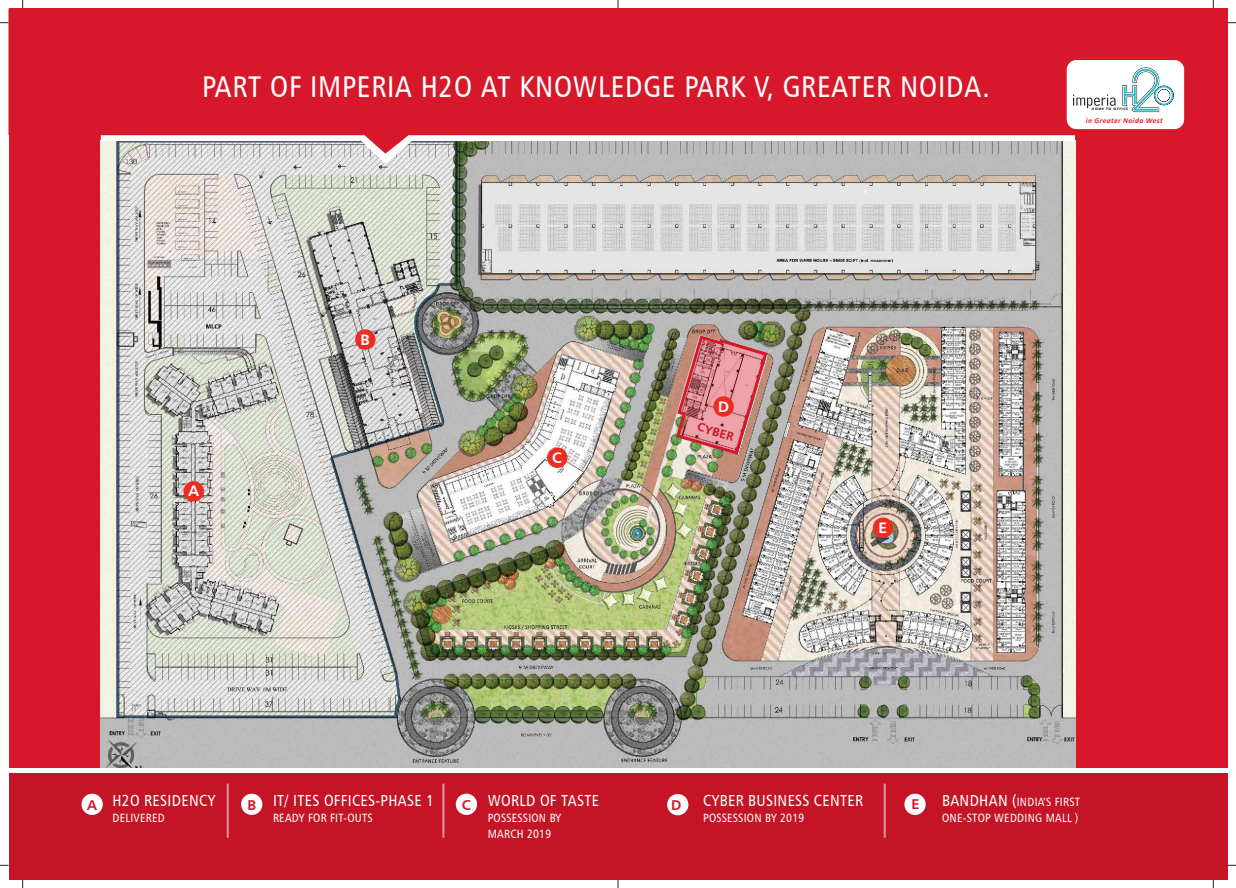
<style>
.page{position:relative;width:1236px;height:888px;background:#fff}
.page>*{position:absolute;margin:0;border:0;box-sizing:border-box;transform-origin:0 0}
.t1{font:30px "Humanist 777 BT Roman Condensed B";letter-spacing:.025em;color:#fff}
.t2{font:16px "Humanist 777 BT Roman Condensed B";letter-spacing:.02em;color:#fff}
.t3{font:15.2px "Humanist 777 BT Bold B";color:#fff}
.t4{font:14.2px "Humanist 777 BT Bold B";color:#d7182a}
.t5{font:12px/16px "Humanist 777 BT Roman Condensed B";letter-spacing:.02em;color:#fff}
.t6{font:12px "Humanist 777 BT Bold B";color:#c41425}
.t7{font:italic 700 7.5px "Calibri";letter-spacing:.05em;color:#ed1d24}
.t8{font:700 3.2px "Futura";letter-spacing:.2em;color:#231f20}
.s1{font-size:16px}
</style>
<div class="page">
<div style="left:9px;top:9px;width:1218px;height:870px;background:#d7182a"></div>
<img style="left:101px;top:164px;width:974px;height:603px">
<svg style="left:101px;top:154px;width:974px;height:10px;background:#c4c4c3"></svg>
<img style="left:674px;top:333px;width:95px;height:123px">
<svg style="left:100px;top:60px;width:1085px;height:94px"></svg>
<div style="left:9px;top:773px;width:1218px;height:106px;background:#c41425"></div>
<div style="left:713px;top:396px;width:21px;height:20px;background:#ee2c24;border-radius:50%"></div>
<div style="left:547px;top:447px;width:20px;height:21px;background:#ee2c24;border-radius:50%"></div>
<div style="left:873px;top:517px;width:20px;height:20px;background:#ee2c24;border-radius:50%"></div>
<div style="left:355px;top:329px;width:21px;height:20px;background:#ee2c24;border-radius:50%"></div>
<div style="left:184px;top:481px;width:20px;height:20px;background:#ee2c24;border-radius:50%"></div>
<hr style="left:884px;top:783px;width:2px;height:54px;background:#fff">
<div style="left:667px;top:793px;width:21px;height:22px;background:#fff;border-radius:50%"></div>
<div style="left:904px;top:793px;width:22px;height:21px;background:#fff;border-radius:50%"></div>
<div style="left:82px;top:793px;width:21px;height:21px;background:#fff;border-radius:50%"></div>
<hr style="left:227px;top:783px;width:2px;height:54px;background:#fff">
<div style="left:241px;top:793px;width:21px;height:21px;background:#fff;border-radius:50%"></div>
<hr style="left:442px;top:783px;width:2px;height:54px;background:#fff">
<div style="left:456px;top:793px;width:21px;height:21px;background:#fff;border-radius:50%"></div>
<div style="left:1067px;top:60px;width:117px;height:69px;background:#fff;border-radius:10px"></div>
<svg style="left:1122px;top:67px;width:52px;height:46px"></svg>
<svg style="left:1073px;top:94px;width:42px;height:14px"></svg>
<svg style="left:9px;top:767px;width:1218px;height:4px;background:#eee5e6"></svg>
<h1 class="t1" style="left:202px;top:68px;width:789px">PART OF IMPERIA H2O AT KNOWLEDGE PARK V, GREATER NOIDA.</h1>
<p class="t3" style="left:188px;top:481px;width:12px">A</p>
<p class="t3" style="left:360px;top:330px;width:11px">B</p>
<p class="t3" style="left:552px;top:448px;width:11px">C</p>
<p class="t3" style="left:718px;top:397px;width:12px">D</p>
<p class="t6" style="left:700px;top:419px;width:39px;rotate:16deg">CYBER</p>
<p class="t3" style="left:879px;top:518px;width:10px">E</p>
<p class="t8" style="left:1092px;top:106px;width:37px">HOME TO OFFICE</p>
<p class="t7" style="left:1086px;top:115px;width:78px">in Greater Noida West</p>
<h2 class="t2" style="left:87px;top:790px;width:130px"><sub>A</sub> H2O RESIDENCY</h2>
<p class="t5" style="left:112px;top:809px;width:54px">DELIVERED</p>
<h2 class="t2" style="left:247px;top:790px;width:188px"><sub>B</sub> IT/ ITES OFFICES-PHASE 1</h2>
<p class="t5" style="left:273px;top:809px;width:101px">READY FOR FIT-OUTS</p>
<h2 class="t2" style="left:462px;top:790px;width:139px"><sub>C</sub> WORLD OF TASTE</h2>
<p class="t5" style="left:488px;top:809px;width:75px">POSSESSION BY<br>MARCH 2019</p>
<p class="t4" style="left:671px;top:795px;width:12px">D</p>
<h2 class="t2" style="left:703px;top:790px;width:161px">CYBER BUSINESS CENTER</h2>
<p class="t5" style="left:703px;top:809px;width:103px">POSSESSION BY 2019</p>
<p class="t4" style="left:912px;top:794px;width:10px">E</p>
<p class="t5" style="left:942px;top:793px;width:139px"><span class="s1">BANDHAN (</span>INDIA’S FIRST<br>ONE-STOP WEDDING MALL )</p>
</div>
